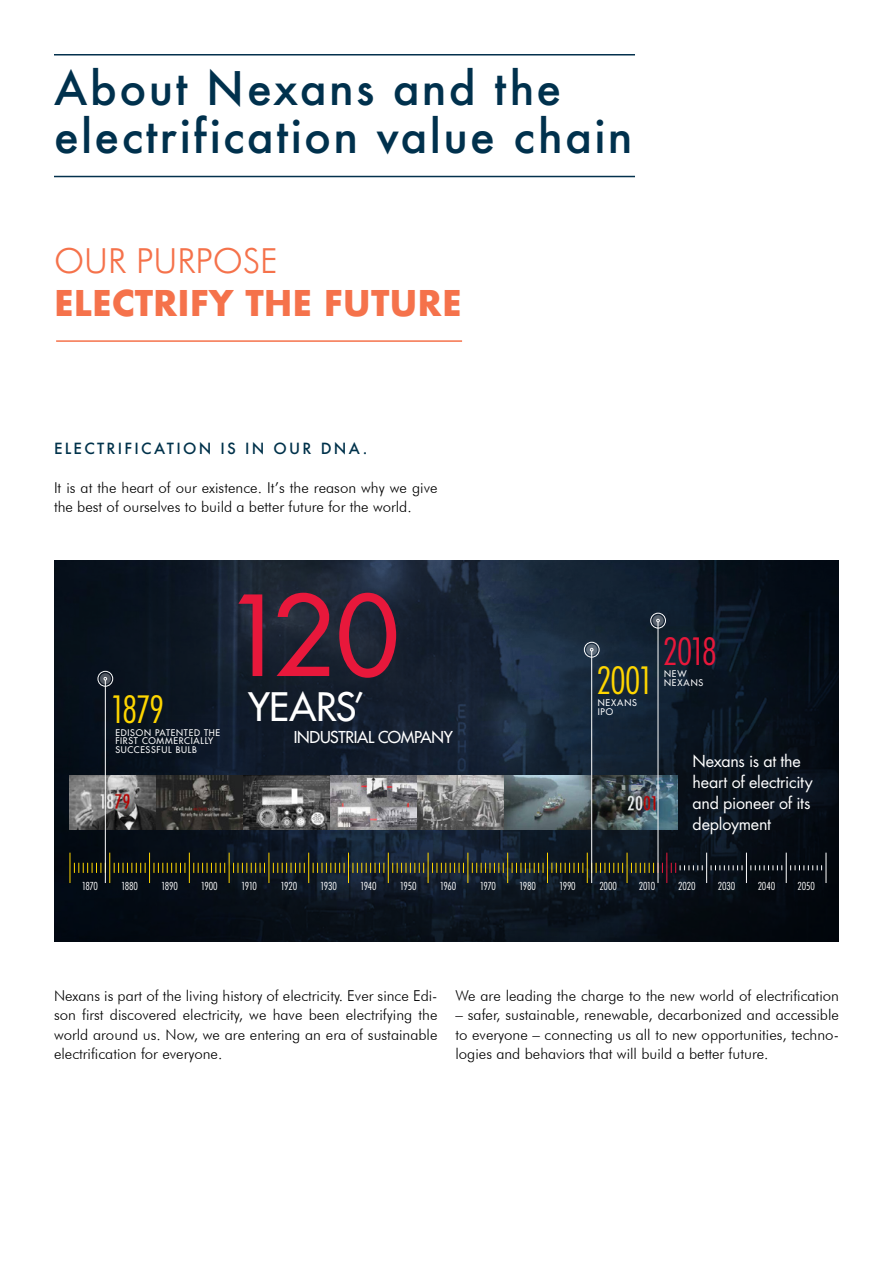
<style>
.page{position:relative;width:893px;height:1263px;background:#fff}
.page>*{position:absolute;margin:0;border:0;box-sizing:border-box;transform-origin:0 0}
.t1{font:500 108.15px "Futura Std";color:#e8183b}
.t2{font:500 45px/48px "Futura";letter-spacing:.05em;color:#00314d}
.t3{font:500 38.25px "Futura Std";letter-spacing:-.015em;color:#fff}
.t4{font:300 condensed 36.6px "Futura Std";letter-spacing:-.05em;color:#ffd600}
.t5{font:300 condensed 36.6px "Futura Std";color:#e8183b}
.t6{font:700 34.5px "Futura";color:#f5724b}
.t7{font:300 34.5px "Futura BT";color:#f5724b}
.t8{font:16.05px/20.9px "Futura Std";letter-spacing:-.015em;color:#fff}
.t9{font:500 16.05px "Futura Std";letter-spacing:-.02em;color:#fff}
.t10{font:300 15px/19.5px "Futura BT";color:#000;text-align:justify}
.t11{font:500 15px "Futura";letter-spacing:.15em;color:#00324b}
.t12{font:300 condensed 10.65px "Futura Std";letter-spacing:-.02em;color:#fff}
.t13{font:500 9px/9px "Futura Std";letter-spacing:.085em;color:#fff}
</style>
<div class="page">
<hr style="left:56px;top:340px;width:406px;height:2px;background:#f5724b">
<img style="left:54px;top:561px;width:785px;height:380px">
<img style="left:70px;top:776px;width:608px;height:54px">
<svg style="left:74px;top:863px;width:31px;height:10px"></svg>
<svg style="left:114px;top:863px;width:32px;height:10px"></svg>
<svg style="left:154px;top:863px;width:32px;height:10px"></svg>
<svg style="left:193px;top:863px;width:32px;height:10px"></svg>
<svg style="left:233px;top:863px;width:32px;height:10px"></svg>
<svg style="left:273px;top:863px;width:32px;height:10px"></svg>
<svg style="left:313px;top:863px;width:32px;height:10px"></svg>
<svg style="left:353px;top:863px;width:32px;height:10px"></svg>
<svg style="left:392px;top:863px;width:32px;height:10px"></svg>
<svg style="left:432px;top:863px;width:32px;height:10px"></svg>
<svg style="left:472px;top:863px;width:32px;height:10px"></svg>
<svg style="left:512px;top:863px;width:32px;height:10px"></svg>
<svg style="left:552px;top:863px;width:32px;height:10px"></svg>
<svg style="left:592px;top:863px;width:31px;height:10px"></svg>
<svg style="left:631px;top:863px;width:32px;height:10px"></svg>
<svg style="left:671px;top:863px;width:32px;height:10px"></svg>
<svg style="left:711px;top:865px;width:32px;height:5px"></svg>
<svg style="left:751px;top:865px;width:31px;height:5px"></svg>
<svg style="left:790px;top:865px;width:32px;height:5px"></svg>
<hr style="left:70px;top:853px;width:1px;height:30px;background:#ffd600">
<hr style="left:109px;top:853px;width:1px;height:30px;background:#ffd600">
<hr style="left:149px;top:853px;width:1px;height:30px;background:#ffd600">
<hr style="left:189px;top:853px;width:1px;height:30px;background:#ffd600">
<hr style="left:229px;top:853px;width:1px;height:30px;background:#ffd600">
<hr style="left:269px;top:853px;width:1px;height:30px;background:#ffd600">
<hr style="left:308px;top:853px;width:1px;height:30px;background:#ffd600">
<hr style="left:348px;top:853px;width:1px;height:30px;background:#ffd600">
<hr style="left:388px;top:853px;width:1px;height:30px;background:#ffd600">
<hr style="left:428px;top:853px;width:1px;height:30px;background:#ffd600">
<hr style="left:468px;top:853px;width:1px;height:30px;background:#ffd600">
<hr style="left:507px;top:853px;width:1px;height:30px;background:#ffd600">
<hr style="left:547px;top:853px;width:1px;height:30px;background:#ffd600">
<hr style="left:587px;top:853px;width:1px;height:30px;background:#ffd600">
<hr style="left:627px;top:853px;width:1px;height:30px;background:#ffd600">
<hr style="left:667px;top:853px;width:1px;height:30px;background:#e8183b">
<hr style="left:706px;top:853px;width:1px;height:30px;background:#fff">
<hr style="left:746px;top:853px;width:1px;height:30px;background:#fff">
<hr style="left:786px;top:853px;width:1px;height:30px;background:#fff">
<hr style="left:826px;top:853px;width:1px;height:30px;background:#fff">
<hr style="left:105px;top:680px;width:1px;height:203px;background:#fff">
<hr style="left:591px;top:651px;width:1px;height:232px;background:#fff">
<hr style="left:658px;top:622px;width:1px;height:261px;background:#fff">
<div style="left:98px;top:671px;width:15px;height:15px;border:1px solid #fff;border-radius:50%"></div>
<svg style="left:100px;top:673px;width:11px;height:11px"></svg>
<div style="left:584px;top:642px;width:15px;height:15px;border:1px solid #fff;border-radius:50%"></div>
<svg style="left:586px;top:644px;width:11px;height:11px"></svg>
<div style="left:651px;top:613px;width:15px;height:15px;border:1px solid #fff;border-radius:50%"></div>
<svg style="left:652px;top:615px;width:12px;height:11px"></svg>
<hr style="left:54px;top:176px;width:581px;height:1px;background:#04314d">
<hr style="left:54px;top:54px;width:581px;height:2px;background:#04314d">
<h2 class="t2" style="left:54px;top:64px;width:580px">About Nexans and the electrification value chain</h2>
<h3 class="t7" style="left:54px;top:240px;width:225px">OUR PURPOSE</h3>
<h3 class="t6" style="left:54px;top:278px;width:409px">ELECTRIFY THE FUTURE</h3>
<p class="t11" style="left:54px;top:438px;width:315px">ELECTRIFICATION IS IN OUR DNA.</p>
<p class="t10" style="left:54px;top:478px;width:385px">It is at the heart of our existence. It’s the reason why we give the best of ourselves to build a better future for the world.</p>
<h3 class="t4" style="left:110px;top:688px;width:56px">1879</h3>
<p class="t13" style="left:115px;top:728px;width:106px">EDISON PATENTED THE<br>FIRST COMMERCIALLY<br>SUCCESSFUL BULB</p>
<h1 class="t1" style="left:225px;top:568px;width:175px">120</h1>
<h3 class="t3" style="left:248px;top:683px;width:118px">YEARS’</h3>
<p class="t9" style="left:294px;top:727px;width:161px">INDUSTRIAL COMPANY</p>
<h3 class="t4" style="left:596px;top:659px;width:58px">2001</h3>
<p class="t13" style="left:598px;top:699px;width:41px">NEXANS<br>IPO</p>
<h3 class="t5" style="left:663px;top:630px;width:55px">2018</h3>
<p class="t13" style="left:664px;top:670px;width:41px">NEW<br>NEXANS</p>
<p class="t8" style="left:693px;top:751px;width:122px">Nexans is at the heart of electricity and pioneer of its deployment</p>
<p class="t12" style="left:82px;top:880px;width:18px">1870</p>
<p class="t12" style="left:121px;top:880px;width:18px">1880</p>
<p class="t12" style="left:161px;top:880px;width:18px">1890</p>
<p class="t12" style="left:201px;top:880px;width:18px">1900</p>
<p class="t12" style="left:241px;top:880px;width:17px">1910</p>
<p class="t12" style="left:281px;top:880px;width:18px">1920</p>
<p class="t12" style="left:320px;top:880px;width:18px">1930</p>
<p class="t12" style="left:360px;top:880px;width:18px">1940</p>
<p class="t12" style="left:400px;top:880px;width:18px">1950</p>
<p class="t12" style="left:440px;top:880px;width:18px">1960</p>
<p class="t12" style="left:480px;top:880px;width:18px">1970</p>
<p class="t12" style="left:519px;top:880px;width:18px">1980</p>
<p class="t12" style="left:559px;top:880px;width:18px">1990</p>
<p class="t12" style="left:599px;top:880px;width:19px">2000</p>
<p class="t12" style="left:639px;top:880px;width:18px">2010</p>
<p class="t12" style="left:678px;top:880px;width:19px">2020</p>
<p class="t12" style="left:718px;top:880px;width:19px">2030</p>
<p class="t12" style="left:758px;top:880px;width:19px">2040</p>
<p class="t12" style="left:798px;top:880px;width:19px">2050</p>
<p class="t10" style="left:54px;top:985px;width:385px">Nexans is part of the living history of electricity. Ever since Edi&shy;son first discovered electricity, we have been electrifying the world around us. Now, we are entering an era of sustainable electrification for everyone.</p>
<p class="t10" style="left:455px;top:985px;width:385px">We are leading the charge to the new world of electrification</p>
<p class="t10" style="left:455px;top:1005px;width:385px">– safer, sustainable, renewable, decarbonized and accessible to everyone – connecting us all to new opportunities, techno&shy;logies and behaviors that will build a better future.</p>
</div>
